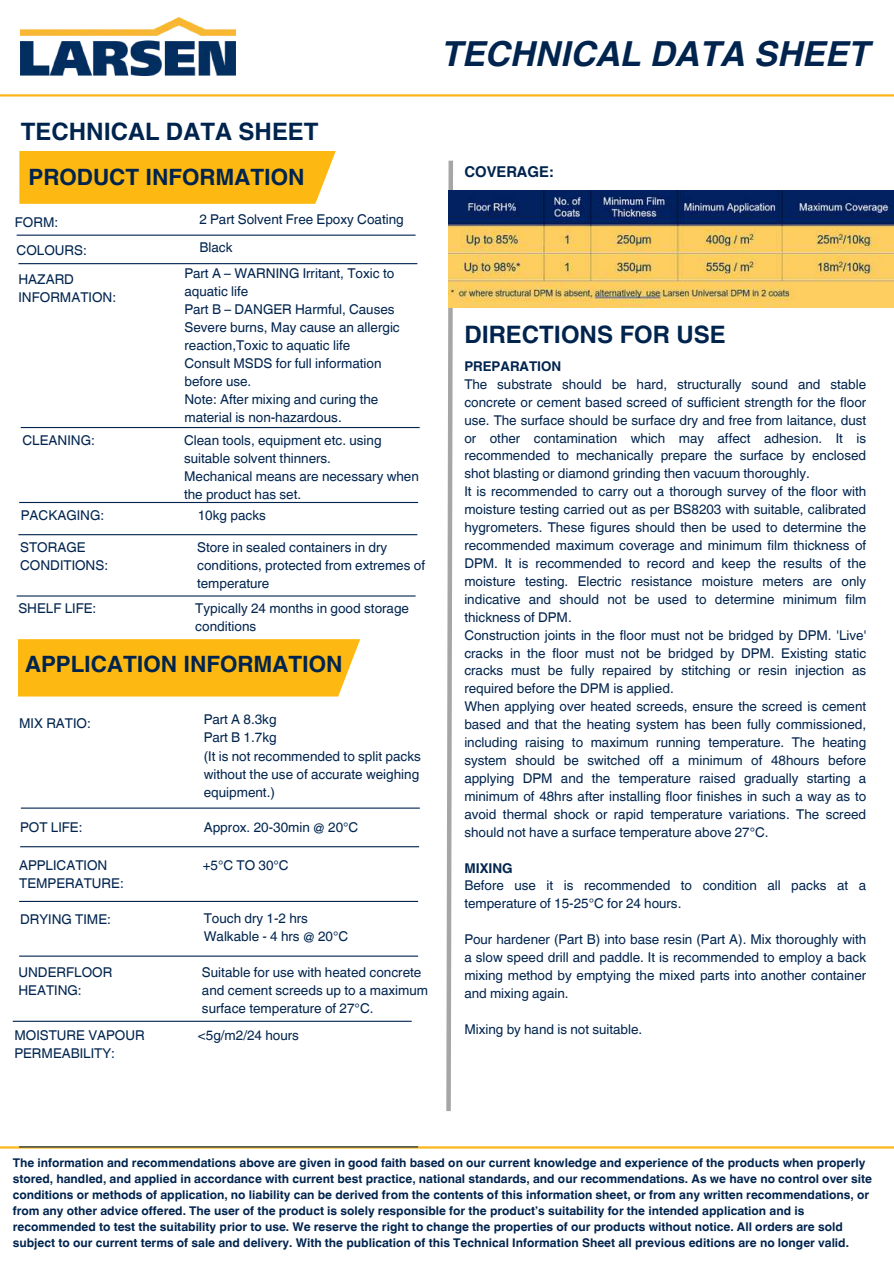
<style>
.page{position:relative;width:894px;height:1264px;background:#fff}
.page>*{position:absolute;margin:0;border:0;box-sizing:border-box;transform-origin:0 0}
.t1{font:italic 700 34.5px "Helvetica World";color:#01244e}
.t2{font:700 24px "Helvetica World";color:#01244e}
.t3{font:700 22.5px "Helvetica World";color:#01244e}
.t4{font:700 15px "Helvetica World";color:#01244e}
.t5{font:13.5px/17.9px "Helvetica World";color:#01244e}
.t6{font:700 13.5px "Helvetica World";color:#01244e}
.t7{font:700 12px/16px "Helvetica World";color:#01244e}
</style>
<div class="page">
<hr style="left:0;top:94px;width:893px;height:3px;background:#fcb61a">
<hr style="left:0;top:1146px;width:893px;height:2px;background:#fcb61a">
<img style="left:21px;top:17px;width:215px;height:59px">
<svg style="left:446px;top:160px;width:9px;height:951px"></svg>
<div style="left:19px;top:151px;width:317px;height:53px;background:#fdb911"></div>
<div style="left:18px;top:639px;width:342px;height:57px;background:#fdb911"></div>
<hr style="left:17px;top:234px;width:398px;height:2px;background:#01244e">
<hr style="left:18px;top:263px;width:399px;height:1px;background:#01244e">
<hr style="left:21px;top:427px;width:398px;height:1px;background:#01244e">
<hr style="left:19px;top:502px;width:399px;height:1px;background:#01244e">
<hr style="left:18px;top:534px;width:399px;height:1px;background:#01244e">
<hr style="left:17px;top:595px;width:398px;height:1px;background:#01244e">
<hr style="left:21px;top:807px;width:398px;height:1px;background:#01244e">
<hr style="left:20px;top:846px;width:399px;height:1px;background:#01244e">
<hr style="left:19px;top:900px;width:399px;height:2px;background:#01244e">
<hr style="left:19px;top:955px;width:399px;height:1px;background:#01244e">
<hr style="left:13px;top:1020px;width:398px;height:1px;background:#01244e">
<hr style="left:19px;top:1146px;width:399px;height:1px;background:#01244e">
<img style="left:448px;top:191px;width:445px;height:117px">
<h1 class="t1" style="left:442px;top:26px;width:429px">TECHNICAL DATA SHEET</h1>
<h2 class="t2" style="left:21px;top:112px;width:299px">TECHNICAL DATA SHEET</h2>
<h3 class="t3" style="left:29px;top:158px;width:277px">PRODUCT INFORMATION</h3>
<p class="t5" style="left:15px;top:213px;width:45px">FORM:</p>
<p class="t5" style="left:199px;top:210px;width:206px">2 Part Solvent Free Epoxy Coating</p>
<p class="t5" style="left:17px;top:242px;width:72px">COLOURS:</p>
<p class="t5" style="left:199px;top:239px;width:35px">Black</p>
<p class="t5" style="left:18px;top:270px;width:99px">HAZARD<br>INFORMATION:</p>
<p class="t5" style="left:184px;top:264px;width:217px">Part A – WARNING Irritant, Toxic to aquatic life<br>Part B – DANGER Harmful, Causes<br>Severe burns, May cause an allergic reaction,Toxic to aquatic life<br>Consult MSDS for full information before use.<br>Note: After mixing and curing the material is non-hazardous.</p>
<p class="t5" style="left:22px;top:431px;width:74px">CLEANING:</p>
<p class="t5" style="left:184px;top:431px;width:236px">Clean tools, equipment etc. using suitable solvent thinners.<br>Mechanical means are necessary when the product has set.</p>
<p class="t5" style="left:21px;top:506px;width:85px">PACKAGING:</p>
<p class="t5" style="left:198px;top:506px;width:70px">10kg packs</p>
<p class="t5" style="left:20px;top:538px;width:89px">STORAGE<br>CONDITIONS:</p>
<p class="t5" style="left:197px;top:538px;width:229px">Store in sealed containers in dry conditions, protected from extremes of temperature</p>
<p class="t5" style="left:18px;top:599px;width:79px">SHELF LIFE:</p>
<p class="t5" style="left:195px;top:599px;width:215px">Typically 24 months in good storage conditions</p>
<h3 class="t3" style="left:25px;top:645px;width:319px">APPLICATION INFORMATION</h3>
<p class="t5" style="left:19px;top:714px;width:73px">MIX RATIO:</p>
<p class="t5" style="left:204px;top:710px;width:219px">Part A 8.3kg<br>Part B 1.7kg<br>(It is not recommended to split packs without the use of accurate weighing equipment.)</p>
<p class="t5" style="left:20px;top:818px;width:64px">POT LIFE:</p>
<p class="t5" style="left:204px;top:818px;width:156px">Approx. 20-30min @ 20°C</p>
<p class="t5" style="left:19px;top:855px;width:106px">APPLICATION<br>TEMPERATURE:</p>
<p class="t5" style="left:203px;top:856px;width:87px">+5°C TO 30°C</p>
<p class="t5" style="left:20px;top:910px;width:92px">DRYING TIME:</p>
<p class="t5" style="left:204px;top:909px;width:146px">Touch dry 1-2 hrs<br>Walkable - 4 hrs @ 20°C</p>
<p class="t5" style="left:18px;top:963px;width:95px">UNDERFLOOR<br>HEATING:</p>
<p class="t5" style="left:202px;top:963px;width:227px">Suitable for use with heated concrete and cement screeds up to a maximum surface temperature of 27°C.</p>
<p class="t5" style="left:14px;top:1026px;width:132px">MOISTURE VAPOUR<br>PERMEABILITY:</p>
<p class="t5" style="left:198px;top:1026px;width:102px">&lt;5g/m2/24 hours</p>
<p class="t4" style="left:464px;top:159px;width:90px">COVERAGE:</p>
<h2 class="t2" style="left:464px;top:315px;width:263px">DIRECTIONS FOR USE</h2>
<p class="t6" style="left:464px;top:355px;width:99px">PREPARATION</p>
<p class="t5" style="left:464px;top:375px;width:403px">The substrate should be hard, structurally sound and stable concrete or cement based screed of sufficient strength for the floor use. The surface should be surface dry and free from laitance, dust or other contamination which may affect adhesion. It is recommended to mechanically prepare the surface by enclosed shot blasting or diamond grinding then vacuum thoroughly.<br>It is recommended to carry out a thorough survey of the floor with moisture testing carried out as per BS8203 with suitable, calibrated hygrometers. These figures should then be used to determine the recommended maximum coverage and minimum film thickness of DPM. It is recommended to record and keep the results of the moisture testing. Electric resistance moisture meters are only indicative and should not be used to determine minimum film thickness of DPM.<br>Construction joints in the floor must not be bridged by DPM. 'Live' cracks in the floor must not be bridged by DPM. Existing static cracks must be fully repaired by stitching or resin injection as required before the DPM is applied.<br>When applying over heated screeds, ensure the screed is cement based and that the heating system has been fully commissioned, including raising to maximum running temperature. The heating system should be switched off a minimum of 48hours before applying DPM and the temperature raised gradually starting a minimum of 48hrs after installing floor finishes in such a way as to avoid thermal shock or rapid temperature variations. The screed should not have a surface temperature above 27°C.</p>
<p class="t6" style="left:464px;top:856px;width:50px">MIXING</p>
<p class="t5" style="left:464px;top:876px;width:403px">Before use it is recommended to condition all packs at a temperature of 15-25°C for 24 hours.</p>
<p class="t5" style="left:464px;top:930px;width:403px;text-align:justify">Pour hardener (Part B) into base resin (Part A). Mix thoroughly with a slow speed drill and paddle. It is recommended to employ a back mixing method by emptying the mixed parts into another container and mixing again.</p>
<p class="t5" style="left:464px;top:1020px;width:179px">Mixing by hand is not suitable.</p>
<p class="t7" style="left:13px;top:1153px;width:860px">The information and recommendations above are given in good faith based on our current knowledge and experience of the products when properly stored, handled, and applied in accordance with current best practice, national standards, and our recommendations. As we have no control over site conditions or methods of application, no liability can be derived from the contents of this information sheet, or from any written recommendations, or from any other advice offered. The user of the product is solely responsible for the product’s suitability for the intended application and is recommended to test the suitability prior to use. We reserve the right to change the properties of our products without notice. All orders are sold subject to our current terms of sale and delivery. With the publication of this Technical Information Sheet all previous editions are no longer valid.</p>
</div>
